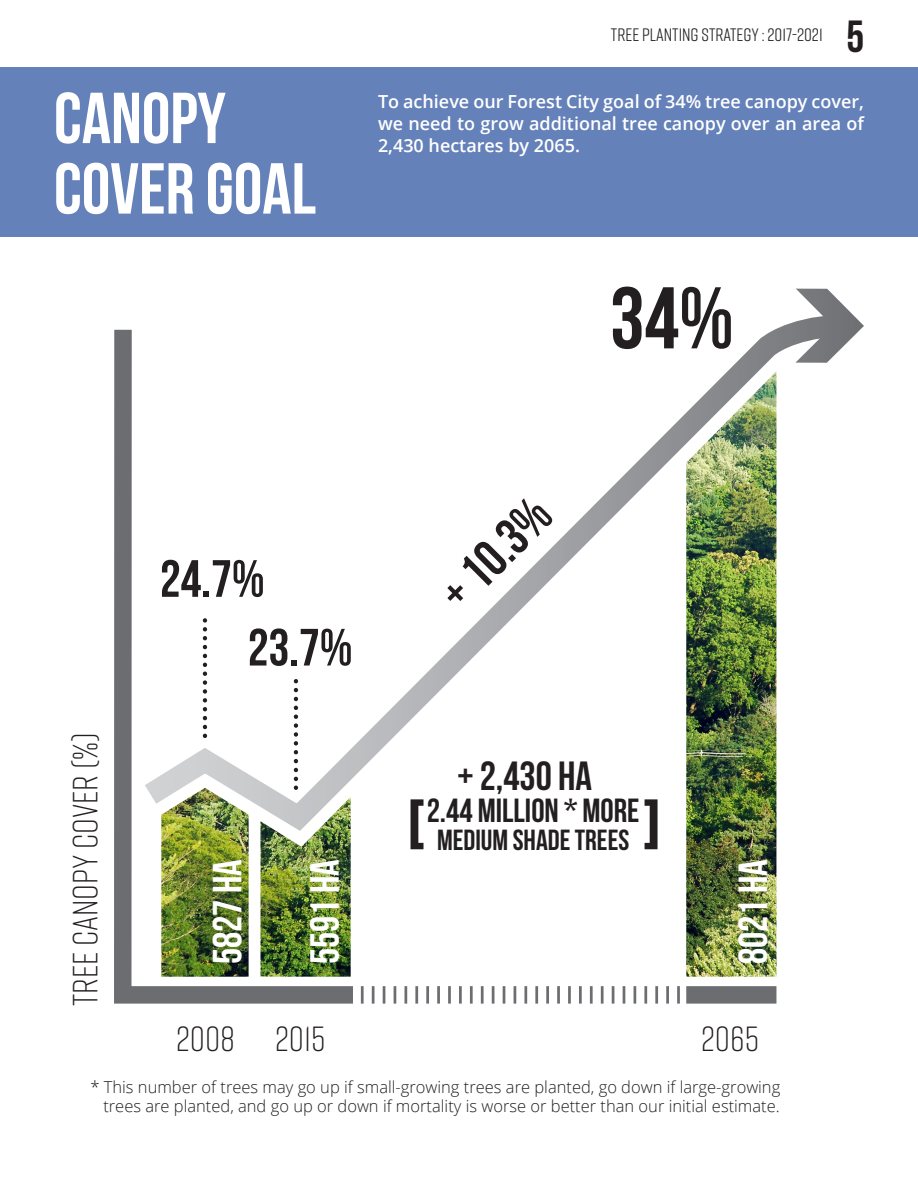
<style>
.page{position:relative;width:918px;height:1188px;background:#fff}
.page>*{position:absolute;margin:0;border:0;box-sizing:border-box;transform-origin:0 0}
.t1{font:87.3px "Bebas Neue";color:#231f20}
.t2{font:72px "Bebas Neue";color:#fff}
.t3{font:71.25px "Bebas Neue";color:#231f20}
.t4{font:52.35px/68.7px "Bebas Neue";color:#231f20}
.t5{font:45px "Bebas Neue";color:#231f20}
.t6{font:40.8px "Bebas Neue";color:#fff}
.t7{font:40.8px "Bebas Neue";color:#231f20}
.t8{font:300 34.95px "Rift";color:#231f20}
.t9{font:33.45px "Bebas Neue";color:#231f20}
.t10{font:29.1px "Bebas Neue";color:#231f20}
.t11{font:600 18px/21.6px "Open Sans";color:#fff}
.t12{font:18px "Rift";color:#231f20}
.t13{font:300 16.5px/19.8px "Open Sans";color:#231f20;text-align:right}
</style>
<div class="page">
<div style="left:0;top:67px;width:918px;height:170px;background:#6581b9"></div>
<svg style="left:114px;top:329px;width:247px;height:675px"></svg>
<svg style="left:361px;top:986px;width:319px;height:18px"></svg>
<div style="left:686px;top:986px;width:90px;height:18px;background:#6c6d70"></div>
<svg style="left:120px;top:322px;width:675px;height:523px"></svg>
<svg style="left:795px;top:289px;width:69px;height:74px"></svg>
<img style="left:161px;top:788px;width:88px;height:189px">
<img style="left:260px;top:797px;width:91px;height:180px">
<img style="left:686px;top:371px;width:90px;height:606px">
<svg style="left:203px;top:620px;width:4px;height:116px"></svg>
<svg style="left:294px;top:681px;width:4px;height:107px"></svg>
<p class="t2" style="left:54px;top:79px;width:173px">CANOPY</p>
<p class="t2" style="left:54px;top:149px;width:264px">COVER GOAL</p>
<p class="t12" style="left:611px;top:22px;width:213px">TREE PLANTING STRATEGY : 2017-2021</p>
<h3 class="t5" style="left:846px;top:12px;width:19px">5</h3>
<p class="t11" style="left:378px;top:91px;width:488px">To achieve our Forest City goal of 34% tree canopy cover, we need to grow additional tree canopy over an area of</p>
<p class="t11" style="left:378px;top:134px;width:203px">2,430 hectares by 2065.</p>
<p class="t1" style="left:610px;top:270px;width:125px">34%</p>
<p class="t4" style="left:248px;top:544px;width:106px;text-indent:-88px">24.7%<br>23.7%</p>
<p class="t4" style="left:423px;top:576px;width:135px;rotate:-45deg">+ 10.3%</p>
<p class="t8" style="left:61px;top:1006px;width:276px;rotate:-90deg">Tree Canopy Cover (%)</p>
<p class="t7" style="left:457px;top:754px;width:136px">+ 2,430 HA</p>
<p class="t9" style="left:427px;top:792px;width:214px">2.44 MILLION * MORE</p>
<p class="t10" style="left:437px;top:824px;width:194px">MEDIUM SHADE TREES</p>
<p class="t3" style="left:407px;top:786px;width:19px">[</p>
<p class="t3" style="left:643px;top:786px;width:19px">]</p>
<p class="t6" style="left:205px;top:964px;width:106px;rotate:-90deg">5827 HA</p>
<p class="t6" style="left:302px;top:964px;width:106px;rotate:-90deg">5591 HA</p>
<p class="t6" style="left:731px;top:964px;width:106px;rotate:-90deg">8021 HA</p>
<p class="t8" style="left:176px;top:1015px;width:60px">2008</p>
<p class="t8" style="left:275px;top:1015px;width:52px">2015</p>
<p class="t8" style="left:701px;top:1015px;width:60px">2065</p>
<p class="t13" style="left:90px;top:1076px;width:691px">* This number of trees may go up if small-growing trees are planted, go down if large-growing trees are planted, and go up or down if mortality is worse or better than our initial estimate.</p>
</div>
